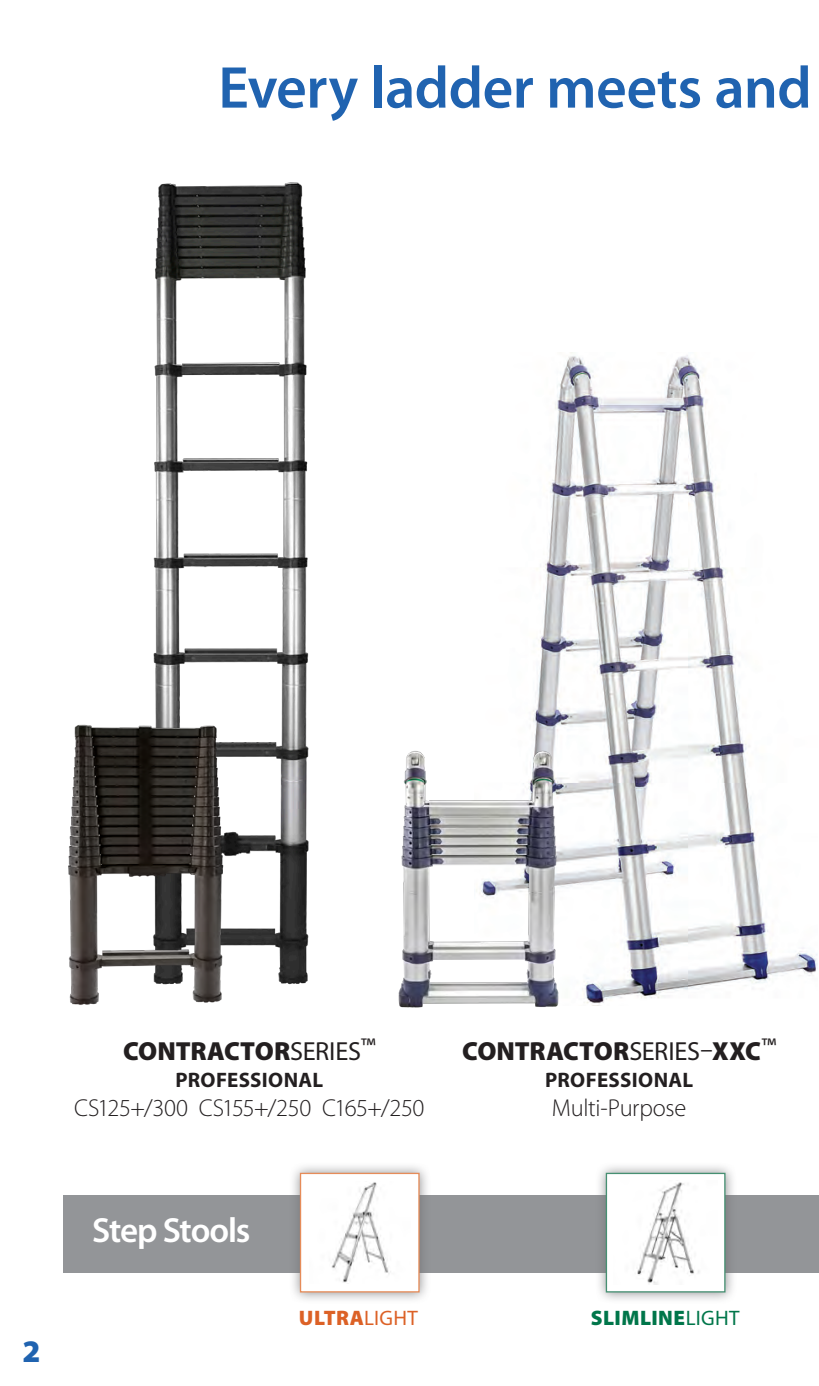
<style>
.page{position:relative;width:819px;height:1386px;background:#fff}
.page>*{position:absolute;margin:0;border:0;box-sizing:border-box;transform-origin:0 0}
.Product_text{font:600 59.5px "Myriad Pro";letter-spacing:-.01em;color:#2063b0}
.t1{font:600 35px "Myriad Pro";letter-spacing:-.03em;color:#fff}
.t2{font:900 31.5px "Myriad Pro";color:#2063b0}
.Product_text-2{font:900 26.25px "Myriad Pro";letter-spacing:-.01em;color:#231f20}
.Product_text-3{font:300 24.5px "Myriad Pro";letter-spacing:-.015em;color:#231f20}
.Product_text-4{font:700 21px "Myriad Pro";letter-spacing:.015em;color:#231f20}
.Product_text-5{font:900 21px "Myriad Pro";letter-spacing:.025em;color:#00764a}
.Product_text-6{font:900 21px "Myriad Pro";letter-spacing:.02em;color:#dc6126}
.s1{font-weight:400}
.s2{font-weight:400;font-size:24.5px}
</style>
<div class="page">
<div style="left:63px;top:1195px;width:756px;height:77px;background:#939598"></div>
<img style="left:153px;top:182px;width:156px;height:803px">
<img style="left:68px;top:719px;width:161px;height:286px">
<img style="left:531px;top:355px;width:287px;height:649px">
<img style="left:398px;top:748px;width:165px;height:260px">
<div style="left:288px;top:1161px;width:143px;height:143px;background:#6c6d70;opacity:.75"></div>
<div style="left:301px;top:1173px;width:118px;height:119px;background:#fff"></div>
<img style="left:331px;top:1182px;width:60px;height:101px">
<div style="left:300px;top:1173px;width:120px;height:120px;border:1px solid #e68c59"></div>
<div style="left:594px;top:1161px;width:143px;height:143px;background:#6c6d70;opacity:.75"></div>
<div style="left:606px;top:1173px;width:119px;height:119px;background:#fff"></div>
<img style="left:637px;top:1182px;width:63px;height:102px">
<div style="left:606px;top:1173px;width:120px;height:120px;border:1px solid #469072"></div>
<p class="Product_text" style="left:218px;top:50px;width:595px">Every ladder meets and</p>
<p class="Product_text-2" style="left:123px;top:1034px;width:254px">CONTRACTOR<span class="s1">SERIES</span><sup>™</sup></p>
<p class="Product_text-4" style="left:175px;top:1066px;width:149px">PROFESSIONAL</p>
<p class="Product_text-3" style="left:74px;top:1094px;width:352px">CS125+/300 CS155+/250 C165+/250</p>
<p class="Product_text-2" style="left:462px;top:1034px;width:316px">CONTRACTOR<span class="s1">SERIES</span><span class="s2">–</span>XXC<sup>™</sup></p>
<p class="Product_text-4" style="left:545px;top:1066px;width:149px">PROFESSIONAL</p>
<p class="Product_text-3" style="left:552px;top:1094px;width:136px">Multi-Purpose</p>
<p class="t2" style="left:22px;top:1331px;width:20px">2</p>
<p class="t1" style="left:92px;top:1208px;width:160px">Step Stools</p>
<p class="Product_text-6" style="left:299px;top:1304px;width:121px">ULTRA<span class="s1">LIGHT</span></p>
<p class="Product_text-5" style="left:591px;top:1304px;width:150px">SLIMLINE<span class="s1">LIGHT</span></p>
</div>
